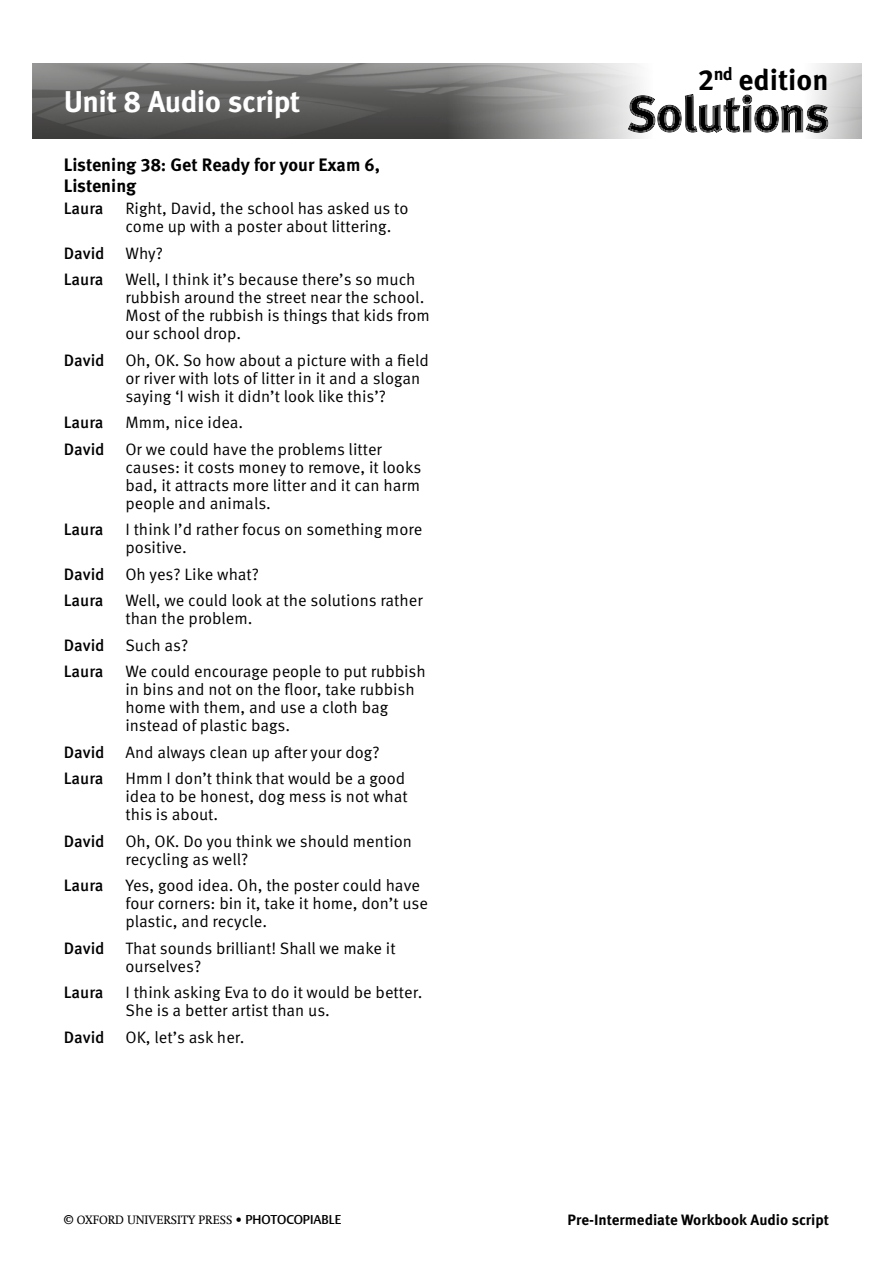
<style>
.page{position:relative;width:893px;height:1263px;background:#fff}
.page>*{position:absolute;margin:0;border:0;box-sizing:border-box;transform-origin:0 0}
.t1{font:700 30px "Meta Pro";letter-spacing:-.02em;color:#fff}
.t2{font:700 29.1px "Meta Pro";color:#000}
.t3{font:700 18px/21px "Meta Pro";color:#000}
.t4{font:16.5px/18px "Meta Pro";color:#000}
.t5{font:500 16.5px "Meta Pro";color:#000}
.t6{font:700 15px "Meta Pro";color:#000}
.t7{font:12px "OUP2 Swift";color:#000}
.s1{font-family:"OUP2 Argo";font-weight:500;font-size:12.75px}
</style>
<div class="page">
<img style="left:33px;top:64px;width:396px;height:75px">
<svg style="left:429px;top:63px;width:214px;height:76px;background:#a1a1a1"></svg>
<svg style="left:811px;top:63px;width:51px;height:76px;background:#d6d6d5"></svg>
<div style="left:627px;top:92px;width:203px;height:42px;background:#000;opacity:.4"></div>
<h1 class="t1" style="left:64px;top:83px;width:238px">Unit 8 Audio script</h1>
<p class="t3" style="left:64px;top:154px;width:318px">Listening 38: Get Ready for your Exam 6,<br>Listening</p>
<p class="t5" style="left:64px;top:198px;width:41px">Laura</p>
<p class="t4" style="left:125px;top:200px;width:285px">Right, David, the school has asked us to come up with a poster about littering.</p>
<p class="t5" style="left:64px;top:243px;width:42px">David</p>
<p class="t4" style="left:125px;top:244px;width:39px">Why?</p>
<p class="t5" style="left:64px;top:269px;width:41px">Laura</p>
<p class="t4" style="left:125px;top:271px;width:306px">Well, I think it’s because there’s so much rubbish around the street near the school.<br>Most of the rubbish is things that kids from our school drop.</p>
<p class="t5" style="left:64px;top:350px;width:42px">David</p>
<p class="t4" style="left:125px;top:351px;width:305px">Oh, OK. So how about a picture with a field or river with lots of litter in it and a slogan saying ‘I wish it didn’t look like this’?</p>
<p class="t5" style="left:64px;top:412px;width:41px">Laura</p>
<p class="t4" style="left:125px;top:414px;width:119px">Mmm, nice idea.</p>
<p class="t5" style="left:64px;top:439px;width:42px">David</p>
<p class="t4" style="left:125px;top:440px;width:297px">Or we could have the problems litter causes: it costs money to remove, it looks bad, it attracts more litter and it can harm people and animals.</p>
<p class="t5" style="left:64px;top:519px;width:41px">Laura</p>
<p class="t4" style="left:125px;top:521px;width:298px">I think I’d rather focus on something more positive.</p>
<p class="t5" style="left:64px;top:564px;width:42px">David</p>
<p class="t4" style="left:125px;top:565px;width:135px">Oh yes? Like what?</p>
<p class="t5" style="left:64px;top:590px;width:41px">Laura</p>
<p class="t4" style="left:125px;top:592px;width:299px">Well, we could look at the solutions rather than the problem.</p>
<p class="t5" style="left:64px;top:635px;width:42px">David</p>
<p class="t4" style="left:125px;top:636px;width:64px">Such as?</p>
<p class="t5" style="left:64px;top:661px;width:41px">Laura</p>
<p class="t4" style="left:125px;top:663px;width:302px">We could encourage people to put rubbish in bins and not on the floor, take rubbish home with them, and use a cloth bag instead of plastic bags.</p>
<p class="t5" style="left:64px;top:742px;width:42px">David</p>
<p class="t4" style="left:125px;top:743px;width:256px">And always clean up after your dog?</p>
<p class="t5" style="left:64px;top:768px;width:41px">Laura</p>
<p class="t4" style="left:125px;top:770px;width:284px">Hmm I don’t think that would be a good idea to be honest, dog mess is not what this is about.</p>
<p class="t5" style="left:64px;top:831px;width:42px">David</p>
<p class="t4" style="left:125px;top:832px;width:288px">Oh, OK. Do you think we should mention recycling as well?</p>
<p class="t5" style="left:64px;top:875px;width:41px">Laura</p>
<p class="t4" style="left:125px;top:877px;width:304px">Yes, good idea. Oh, the poster could have four corners: bin it, take it home, don’t use plastic, and recycle.</p>
<p class="t5" style="left:64px;top:938px;width:42px">David</p>
<p class="t4" style="left:125px;top:939px;width:272px">That sounds brilliant! Shall we make it ourselves?</p>
<p class="t5" style="left:64px;top:982px;width:41px">Laura</p>
<p class="t4" style="left:125px;top:984px;width:298px">I think asking Eva to do it would be better.<br>She is a better artist than us.</p>
<p class="t5" style="left:64px;top:1027px;width:42px">David</p>
<p class="t4" style="left:125px;top:1028px;width:121px">OK, let’s ask her.</p>
<h2 class="t2" style="left:698px;top:62px;width:132px">2<sup>nd</sup> edition</h2>
<p class="t7" style="left:64px;top:1213px;width:279px">© OXFORD UNIVERSITY PRESS • <span class="s1">PHOTOCOPIABLE</span></p>
<p class="t6" style="left:568px;top:1210px;width:263px">Pre-Intermediate Workbook Audio script</p>
</div>
